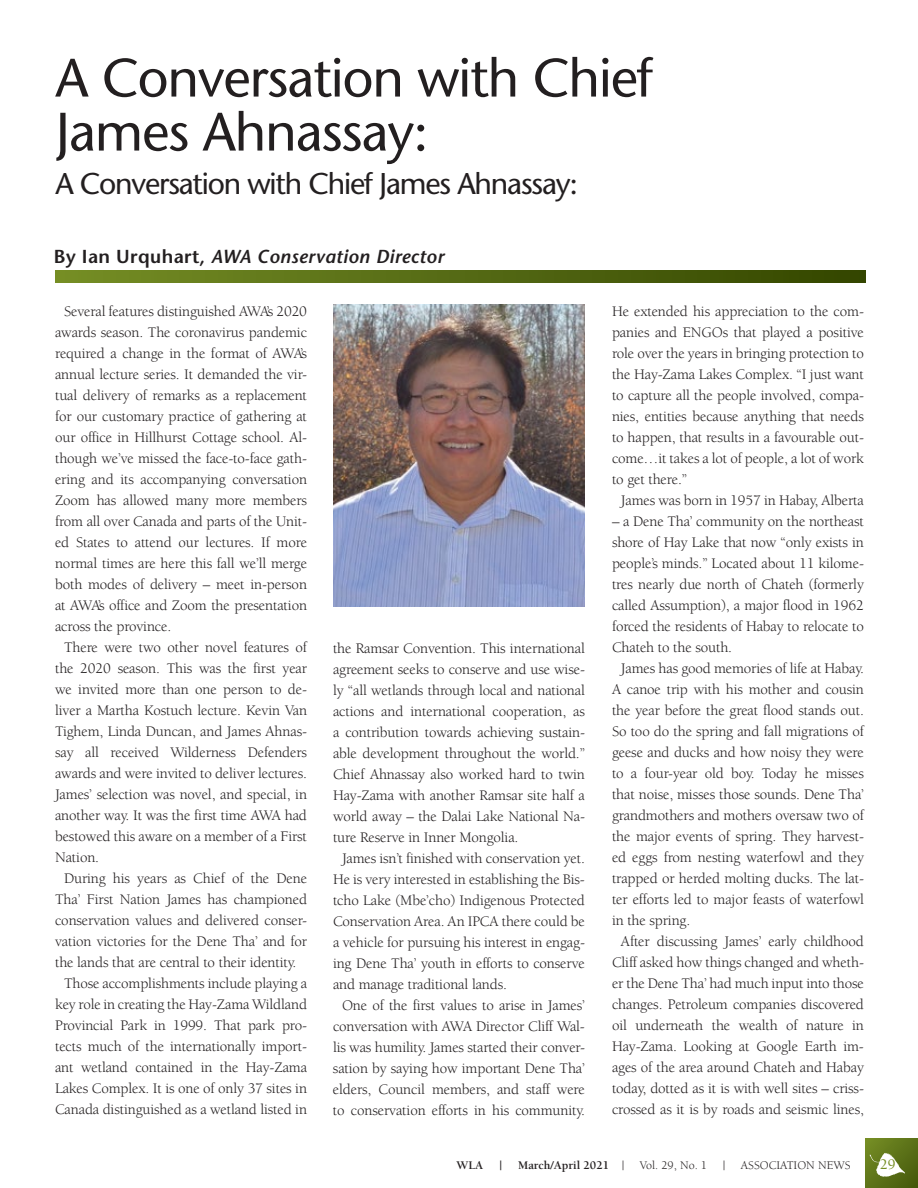
<style>
.page{position:relative;width:918px;height:1188px;background:#fff}
.page>*{position:absolute;margin:0;border:0;box-sizing:border-box;transform-origin:0 0}
.t1{font:54px/54px "Stone Sans";letter-spacing:-.02em;color:#231f20}
.t2{font:30px "Stone Sans";letter-spacing:-.04em;color:#231f20}
.t3{font:italic 600 18.75px "Stone Sans";letter-spacing:.02em;color:#231f20}
.t4{font:15px "Berkeley";letter-spacing:-.01em;color:#231f20}
.t5{font:500 15px "Berkeley";color:#768e24}
.t6{font:12px "Berkeley";color:#231f20}
.t7{font:700 12px "Berkeley";color:#231f20}
.s1{font-style:normal}
.s2{font-weight:400}
.s3{color:#c45419}
</style>
<div class="page">
<div style="left:865px;top:1139px;width:53px;height:49px;background:linear-gradient(to right,#6b8220,#4f6311)"></div>
<svg style="left:870px;top:1153px;width:35px;height:24px"></svg>
<svg style="left:55px;top:270px;width:810px;height:13px;background:#546a12"></svg>
<img style="left:333px;top:305px;width:252px;height:302px">
<h1 class="t1" style="left:55px;top:51px;width:599px">A Conversation with Chief<br>James Ahnassay:</h1>
<h2 class="t2" style="left:55px;top:166px;width:524px">A Conversation with Chief James Ahnassay:</h2>
<p class="t3" style="left:54px;top:245px;width:392px"><span class="s1">By Ian Urquhart,</span> AWA Conservation Director</p>
<p class="t4" style="left:64px;top:303px;width:245px">Several features distinguished AWA’s 2020</p>
<p class="t4" style="left:55px;top:324px;width:254px">awards season. The coronavirus pandemic</p>
<p class="t4" style="left:55px;top:345px;width:253px">required a change in the format of AWA’s</p>
<p class="t4" style="left:55px;top:366px;width:253px">annual lecture series. It demanded the vir-</p>
<p class="t4" style="left:55px;top:387px;width:253px">tual delivery of remarks as a replacement</p>
<p class="t4" style="left:55px;top:408px;width:253px">for our customary practice of gathering at</p>
<p class="t4" style="left:55px;top:429px;width:254px">our office in Hillhurst Cottage school. Al-</p>
<p class="t4" style="left:55px;top:450px;width:253px">though we’ve missed the face-to-face gath-</p>
<p class="t4" style="left:55px;top:471px;width:254px">ering and its accompanying conversation</p>
<p class="t4" style="left:55px;top:492px;width:254px">Zoom has allowed many more members</p>
<p class="t4" style="left:55px;top:513px;width:253px">from all over Canada and parts of the Unit-</p>
<p class="t4" style="left:55px;top:534px;width:253px">ed States to attend our lectures. If more</p>
<p class="t4" style="left:55px;top:555px;width:253px">normal times are here this fall we’ll merge</p>
<p class="t4" style="left:55px;top:576px;width:253px">both modes of delivery – meet in-person</p>
<p class="t4" style="left:55px;top:597px;width:253px">at AWA’s office and Zoom the presentation</p>
<p class="t4" style="left:55px;top:618px;width:118px">across the province.</p>
<p class="t4" style="left:64px;top:639px;width:245px">There were two other novel features of</p>
<p class="t4" style="left:55px;top:660px;width:254px">the 2020 season. This was the first year</p>
<p class="t4" style="left:55px;top:681px;width:254px">we invited more than one person to de-</p>
<p class="t4" style="left:55px;top:702px;width:254px">liver a Martha Kostuch lecture. Kevin Van</p>
<p class="t4" style="left:55px;top:723px;width:254px">Tighem, Linda Duncan, and James Ahnas-</p>
<p class="t4" style="left:55px;top:744px;width:253px">say all received Wilderness Defenders</p>
<p class="t4" style="left:55px;top:765px;width:254px">awards and were invited to deliver lectures.</p>
<p class="t4" style="left:55px;top:786px;width:254px">James’ selection was novel, and special, in</p>
<p class="t4" style="left:55px;top:807px;width:253px">another way. It was the first time AWA had</p>
<p class="t4" style="left:55px;top:828px;width:253px">bestowed this aware on a member of a First</p>
<p class="t4" style="left:55px;top:849px;width:46px">Nation.</p>
<p class="t4" style="left:64px;top:870px;width:245px">During his years as Chief of the Dene</p>
<p class="t4" style="left:55px;top:891px;width:254px">Tha’ First Nation James has championed</p>
<p class="t4" style="left:55px;top:912px;width:253px">conservation values and delivered conser-</p>
<p class="t4" style="left:55px;top:933px;width:253px">vation victories for the Dene Tha’ and for</p>
<p class="t4" style="left:55px;top:954px;width:243px">the lands that are central to their identity.</p>
<p class="t4" style="left:64px;top:975px;width:244px">Those accomplishments include playing a</p>
<p class="t4" style="left:55px;top:996px;width:254px">key role in creating the Hay-Zama Wildland</p>
<p class="t4" style="left:55px;top:1017px;width:254px">Provincial Park in 1999. That park pro-</p>
<p class="t4" style="left:55px;top:1038px;width:253px">tects much of the internationally import-</p>
<p class="t4" style="left:55px;top:1059px;width:254px">ant wetland contained in the Hay-Zama</p>
<p class="t4" style="left:55px;top:1080px;width:253px">Lakes Complex. It is one of only 37 sites in</p>
<p class="t4" style="left:55px;top:1101px;width:253px">Canada distinguished as a wetland listed in</p>
<p class="t4" style="left:333px;top:640px;width:253px">the Ramsar Convention. This international</p>
<p class="t4" style="left:333px;top:661px;width:254px">agreement seeks to conserve and use wise-</p>
<p class="t4" style="left:333px;top:682px;width:254px">ly “all wetlands through local and national</p>
<p class="t4" style="left:333px;top:703px;width:254px">actions and international cooperation, as</p>
<p class="t4" style="left:333px;top:724px;width:254px">a contribution towards achieving sustain-</p>
<p class="t4" style="left:333px;top:745px;width:253px">able development throughout the world.”</p>
<p class="t4" style="left:333px;top:766px;width:253px">Chief Ahnassay also worked hard to twin</p>
<p class="t4" style="left:333px;top:787px;width:253px">Hay-Zama with another Ramsar site half a</p>
<p class="t4" style="left:333px;top:808px;width:254px">world away – the Dalai Lake National Na-</p>
<p class="t4" style="left:333px;top:829px;width:187px">ture Reserve in Inner Mongolia.</p>
<p class="t4" style="left:342px;top:850px;width:244px">James isn’t finished with conservation yet.</p>
<p class="t4" style="left:333px;top:871px;width:253px">He is very interested in establishing the Bis-</p>
<p class="t4" style="left:333px;top:892px;width:253px">tcho Lake (Mbe’cho) Indigenous Protected</p>
<p class="t4" style="left:333px;top:913px;width:253px">Conservation Area. An IPCA there could be</p>
<p class="t4" style="left:333px;top:934px;width:254px">a vehicle for pursuing his interest in engag-</p>
<p class="t4" style="left:333px;top:955px;width:253px">ing Dene Tha’ youth in efforts to conserve</p>
<p class="t4" style="left:333px;top:976px;width:176px">and manage traditional lands.</p>
<p class="t4" style="left:342px;top:997px;width:244px">One of the first values to arise in James’</p>
<p class="t4" style="left:333px;top:1018px;width:253px">conversation with AWA Director Cliff Wal-</p>
<p class="t4" style="left:333px;top:1039px;width:253px">lis was humility. James started their conver-</p>
<p class="t4" style="left:333px;top:1060px;width:253px">sation by saying how important Dene Tha’</p>
<p class="t4" style="left:333px;top:1081px;width:253px">elders, Council members, and staff were</p>
<p class="t4" style="left:333px;top:1102px;width:253px">to conservation efforts in his community.</p>
<p class="t4" style="left:612px;top:303px;width:254px">He extended his appreciation to the com-</p>
<p class="t4" style="left:612px;top:324px;width:253px">panies and ENGOs that played a positive</p>
<p class="t4" style="left:612px;top:345px;width:253px">role over the years in bringing protection to</p>
<p class="t4" style="left:612px;top:366px;width:253px">the Hay-Zama Lakes Complex. “I just want</p>
<p class="t4" style="left:612px;top:387px;width:254px">to capture all the people involved, compa-</p>
<p class="t4" style="left:612px;top:408px;width:253px">nies, entities because anything that needs</p>
<p class="t4" style="left:612px;top:429px;width:253px">to happen, that results in a favourable out-</p>
<p class="t4" style="left:612px;top:450px;width:253px">come…it takes a lot of people, a lot of work</p>
<p class="t4" style="left:612px;top:471px;width:77px">to get there.”</p>
<p class="t4" style="left:621px;top:492px;width:244px">James was born in 1957 in Habay, Alberta</p>
<p class="t4" style="left:612px;top:513px;width:253px">– a Dene Tha’ community on the northeast</p>
<p class="t4" style="left:612px;top:534px;width:254px">shore of Hay Lake that now “only exists in</p>
<p class="t4" style="left:612px;top:555px;width:254px">people’s minds.” Located about 11 kilome-</p>
<p class="t4" style="left:612px;top:576px;width:253px">tres nearly due north of Chateh (formerly</p>
<p class="t4" style="left:612px;top:597px;width:254px">called Assumption), a major flood in 1962</p>
<p class="t4" style="left:612px;top:618px;width:254px">forced the residents of Habay to relocate to</p>
<p class="t4" style="left:612px;top:639px;width:122px">Chateh to the south.</p>
<p class="t4" style="left:621px;top:660px;width:244px">James has good memories of life at Habay.</p>
<p class="t4" style="left:612px;top:681px;width:254px">A canoe trip with his mother and cousin</p>
<p class="t4" style="left:612px;top:702px;width:253px">the year before the great flood stands out.</p>
<p class="t4" style="left:612px;top:723px;width:253px">So too do the spring and fall migrations of</p>
<p class="t4" style="left:612px;top:744px;width:254px">geese and ducks and how noisy they were</p>
<p class="t4" style="left:612px;top:765px;width:254px">to a four-year old boy. Today he misses</p>
<p class="t4" style="left:612px;top:786px;width:254px">that noise, misses those sounds. Dene Tha’</p>
<p class="t4" style="left:612px;top:807px;width:254px">grandmothers and mothers oversaw two of</p>
<p class="t4" style="left:612px;top:828px;width:253px">the major events of spring. They harvest-</p>
<p class="t4" style="left:612px;top:849px;width:253px">ed eggs from nesting waterfowl and they</p>
<p class="t4" style="left:612px;top:870px;width:254px">trapped or herded molting ducks. The lat-</p>
<p class="t4" style="left:612px;top:891px;width:253px">ter efforts led to major feasts of waterfowl</p>
<p class="t4" style="left:612px;top:912px;width:80px">in the spring.</p>
<p class="t4" style="left:621px;top:933px;width:244px">After discussing James’ early childhood</p>
<p class="t4" style="left:612px;top:954px;width:254px">Cliff asked how things changed and wheth-</p>
<p class="t4" style="left:612px;top:975px;width:254px">er the Dene Tha’ had much input into those</p>
<p class="t4" style="left:612px;top:996px;width:254px">changes. Petroleum companies discovered</p>
<p class="t4" style="left:612px;top:1017px;width:254px">oil underneath the wealth of nature in</p>
<p class="t4" style="left:612px;top:1038px;width:253px">Hay-Zama. Looking at Google Earth im-</p>
<p class="t4" style="left:612px;top:1059px;width:253px">ages of the area around Chateh and Habay</p>
<p class="t4" style="left:612px;top:1080px;width:254px">today, dotted as it is with well sites – criss-</p>
<p class="t4" style="left:612px;top:1101px;width:253px">crossed as it is by roads and seismic lines,</p>
<p class="t7" style="left:457px;top:1159px;width:28px">WLA</p>
<p class="t7" style="left:499px;top:1159px;width:4px">|</p>
<p class="t7" style="left:518px;top:1159px;width:108px">March/April 2021 <span class="s2">|</span></p>
<p class="t6" style="left:640px;top:1159px;width:69px">Vol. 29, No. 1</p>
<p class="t6" style="left:723px;top:1159px;width:4px">|</p>
<p class="t6" style="left:741px;top:1159px;width:111px">ASSOCIATION NEWS</p>
<p class="t5" style="left:880px;top:1157px;width:17px">2 9<span class="s3">A</span></p>
</div>
